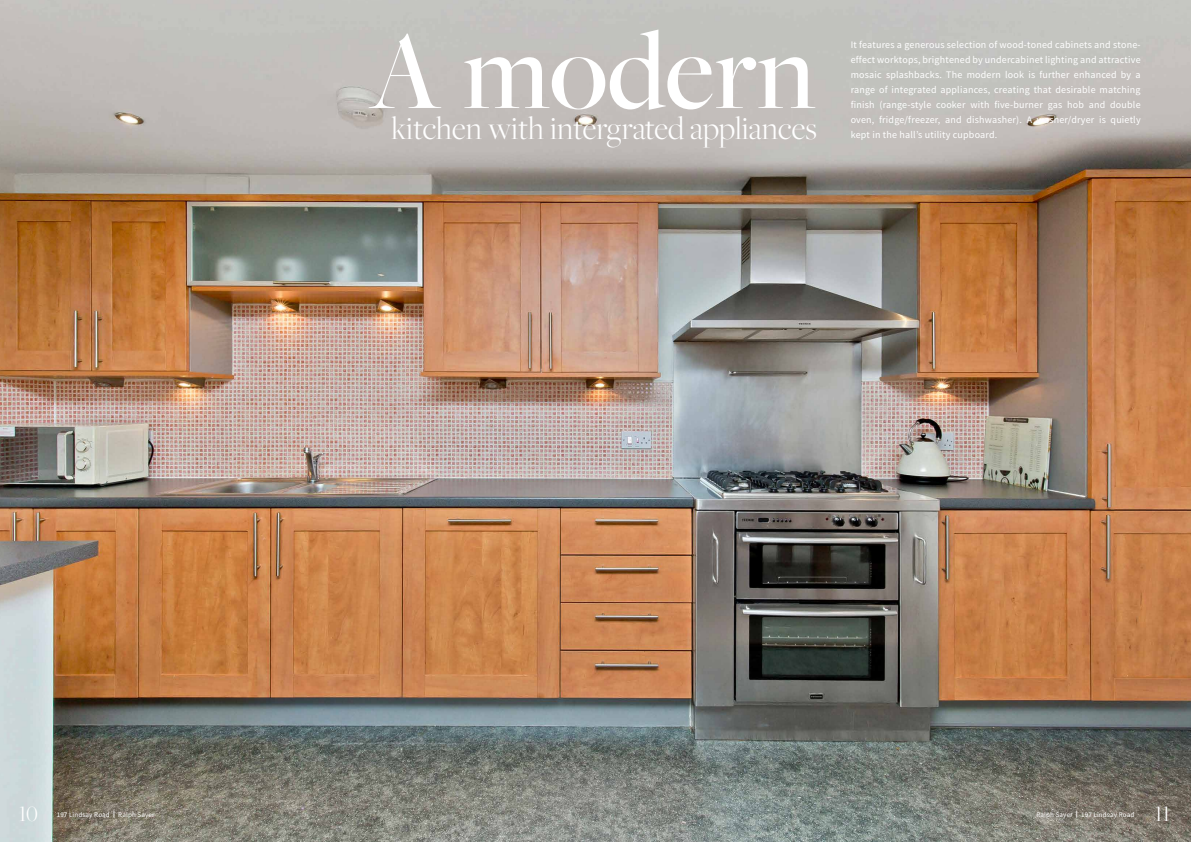
<style>
.page{position:relative;width:1191px;height:842px;background:#fff}
.page>*{position:absolute;margin:0;border:0;box-sizing:border-box;transform-origin:0 0}
.t1{font:500 116.4px "Freight Big Pro";color:#fff}
.t2{font:300 34px "Freight Big Pro";color:#fff}
.t3{font:300 23px "Freight Big Pro";color:#fff}
.t4{font:10px/15px "Source Sans Pro";letter-spacing:.02em;color:#fff;text-align:justify}
.t5{font:7px "Source Sans Pro";letter-spacing:.02em;color:#fff}
.s1{font-weight:900}
</style>
<div class="page">
<img style="left:0;top:0;width:1191px;height:842px">
<h1 class="t1" style="left:369px;top:-6px;width:448px">A modern</h1>
<h2 class="t2" style="left:392px;top:106px;width:427px">kitchen with intergrated appliances</h2>
<p class="t4" style="left:850px;top:37px;width:291px">It features a generous selection of wood-toned cabinets and stone&shy;effect worktops, brightened by undercabinet lighting and attractive mosaic splashbacks. The modern look is further enhanced by a range of integrated appliances, creating that desirable matching finish (range-style cooker with five-burner gas hob and double oven, fridge/freezer, and dishwasher). A washer/dryer is quietly</p>
<p class="t4" style="left:850px;top:127px;width:148px">kept in the hall’s utility cupboard.</p>
<h3 class="t3" style="left:19px;top:798px;width:21px">10</h3>
<p class="t5" style="left:57px;top:810px;width:99px">197 Lindsay Road <span class="s1">|</span> Ralph Sayer</p>
<p class="t5" style="left:1076px;top:810px;width:60px"><span class="s1">|</span> 197 Lindsay Road</p>
<p class="t5" style="left:1036px;top:810px;width:38px">Ralph Sayer</p>
<h3 class="t3" style="left:1154px;top:798px;width:17px">11</h3>
</div>
